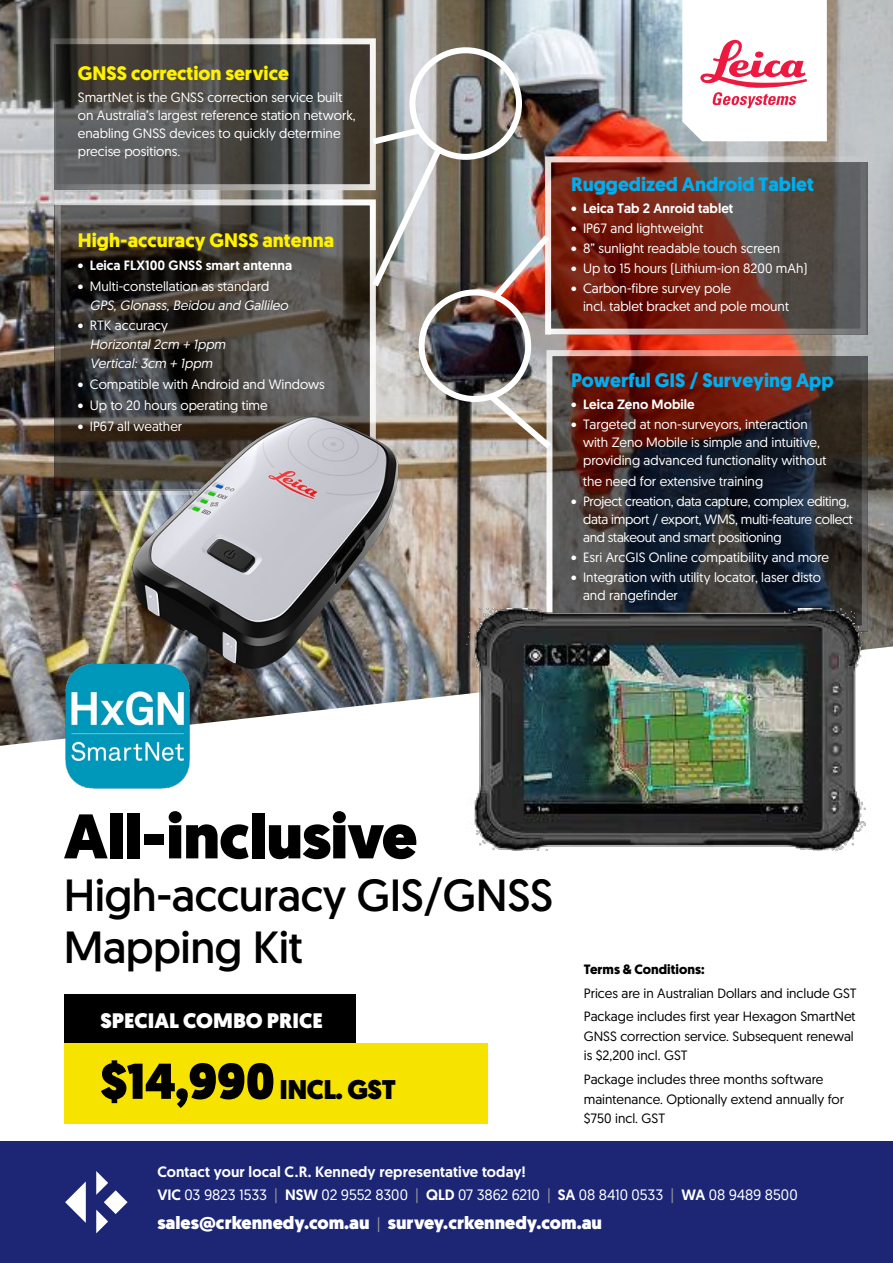
<style>
.page{position:relative;width:893px;height:1263px;background:#fff}
.page>*{position:absolute;margin:0;border:0;box-sizing:border-box;transform-origin:0 0}
.t1{font:900 62.85px "Geomanist";letter-spacing:-.01em;color:#000}
.t2{font:45px/52.3px "Geomanist";letter-spacing:-.01em;color:#000}
.t3{font:900 27px "Geomanist";letter-spacing:-.02em;color:#000}
.t4{font:900 21px "Geomanist";color:#fff}
.t5{font:700 19.5px "Geomanist";color:#00aeef}
.t6{font:700 19.5px "Geomanist";color:#fff200}
.t7{font:900 18px "Geomanist";color:#fff}
.t8{font:500 15px/22.4px "Geomanist";letter-spacing:.005em;color:#fff}
.t9{font:13.5px/18px "Geomanist";color:#fff}
.t10{font:13.5px/19.5px "Geomanist";color:#000}
.t11{font:13.5px/18px "Geomanist";letter-spacing:-.02em;color:#fff}
.t12{font:500 13.5px "Geomanist";color:#fff}
.t13{font:italic 13.5px/18.8px "Geomanist";color:#fff}
.t14{font:700 13.5px "Geomanist";color:#000}
.s1{font-size:50.25px}
.s2{font-weight:400}
.s3{font-weight:400;color:#939598}
.s4{font-weight:400;font-size:15px;color:#939598}
</style>
<div class="page">
<img style="left:0;top:0;width:893px;height:713px">
<div style="left:0;top:1142px;width:893px;height:121px;background:#1c2674"></div>
<svg style="left:682px;top:0;width:145px;height:141px"></svg>
<svg style="left:96px;top:1171px;width:32px;height:62px"></svg>
<svg style="left:65px;top:1181px;width:21px;height:42px"></svg>
<img style="left:0;top:635px;width:301px;height:154px">
<svg style="left:54px;top:205px;width:315px;height:212px"></svg>
<div style="left:409px;top:47px;width:113px;height:113px;border:6px solid #fff;border-radius:50%"></div>
<svg style="left:57px;top:45px;width:312px;height:138px"></svg>
<div style="left:55px;top:199px;width:321px;height:296px;border:6px solid #fff"></div>
<img style="left:15px;top:417px;width:470px;height:251px">
<div style="left:50px;top:38px;width:326px;height:152px;border:6px solid #fff"></div>
<svg style="left:366px;top:123px;width:80px;height:170px"></svg>
<div style="left:419px;top:289px;width:112px;height:113px;border:6px solid #fff;border-radius:50%"></div>
<svg style="left:552px;top:162px;width:316px;height:173px"></svg>
<div style="left:545px;top:156px;width:321px;height:179px;border:6px solid #fff"></div>
<svg style="left:553px;top:357px;width:308px;height:251px"></svg>
<div style="left:546px;top:350px;width:322px;height:281px;border:6px solid #fff"></div>
<img style="left:441px;top:608px;width:452px;height:243px">
<div style="left:64px;top:1043px;width:424px;height:81px;background:#f7e300"></div>
<div style="left:65px;top:994px;width:291px;height:49px;background:#000"></div>
<img style="left:488px;top:229px;width:68px;height:75px">
<svg style="left:482px;top:388px;width:76px;height:67px"></svg>
<h3 class="t6" style="left:78px;top:60px;width:213px">GNSS correction service</h3>
<p class="t9" style="left:78px;top:88px;width:279px">SmartNet is the GNSS correction service built on Australia’s largest reference station network, enabling GNSS devices to quickly determine precise positions.</p>
<h3 class="t6" style="left:78px;top:227px;width:258px">High-accuracy GNSS antenna</h3>
<p class="t12" style="left:78px;top:256px;width:216px">• Leica FLX100 GNSS smart antenna</p>
<p class="t9" style="left:78px;top:277px;width:193px">• Multi-constellation as standard</p>
<p class="t13" style="left:90px;top:295px;width:203px">GPS,Glonass,Beidou and Gallileo</p>
<p class="t9" style="left:78px;top:316px;width:92px">• RTK accuracy</p>
<p class="t13" style="left:90px;top:335px;width:140px">Horizontal2cm + 1ppm<br>Vertical:3cm + 1ppm</p>
<p class="t9" style="left:78px;top:375px;width:248px">• Compatible with Android and Windows</p>
<p class="t9" style="left:78px;top:395px;width:191px">• Up to 20 hours operating time</p>
<p class="t9" style="left:78px;top:416px;width:106px">• IP67 all weather</p>
<h3 class="t5" style="left:571px;top:171px;width:244px">Ruggedized Android Tablet</h3>
<p class="t12" style="left:571px;top:199px;width:164px">• Leica Tab 2 Anroid tablet</p>
<p class="t9" style="left:571px;top:219px;width:134px">• IP67 and lightweight</p>
<p class="t9" style="left:571px;top:239px;width:210px">• 8” sunlight readable touch screen</p>
<p class="t9" style="left:571px;top:259px;width:238px">• Up to 15 hours (Lithium-ion 8200 mAh)</p>
<p class="t9" style="left:583px;top:279px;width:207px;text-indent:-12px">• Carbon-fibre survey pole<br>incl. tablet bracket and pole mount</p>
<h3 class="t5" style="left:571px;top:367px;width:264px">Powerful GIS / Surveying App</h3>
<p class="t12" style="left:571px;top:396px;width:125px">• Leica Zeno Mobile</p>
<p class="t9" style="left:583px;top:415px;width:245px;text-indent:-12px">• Targeted at non-surveyors, interaction with Zeno Mobile is simple and intuitive, providing advanced functionality without</p>
<p class="t9" style="left:583px;top:471px;width:182px">the need for extensive training</p>
<p class="t11" style="left:583px;top:491px;width:271px;text-indent:-12px">• Project creation, data capture, complex editing, data import / export, WMS, multi-feature collect and stakeout and smart positioning</p>
<p class="t9" style="left:571px;top:548px;width:260px">• Esri ArcGIS Online compatibility and more</p>
<p class="t9" style="left:583px;top:568px;width:240px;text-indent:-12px">• Integration with utility locator, laser disto and rangefinder</p>
<h1 class="t1" style="left:64px;top:794px;width:355px">All-inclusive</h1>
<h2 class="t2" style="left:64px;top:868px;width:491px">High-accuracy GIS/GNSS<br>Mapping Kit</h2>
<h3 class="t4" style="left:100px;top:1006px;width:224px">SPECIAL COMBO PRICE</h3>
<h3 class="t3" style="left:100px;top:1071px;width:297px"><span class="s1">$14,990</span> INCL. GST</h3>
<p class="t14" style="left:584px;top:960px;width:122px">Terms &amp; Conditions:</p>
<p class="t10" style="left:584px;top:981px;width:274px;line-height:23.7px">Prices are in Australian Dollars and include GST<br>Package includes first year Hexagon SmartNet</p>
<p class="t10" style="left:584px;top:1026px;width:272px">GNSS correction service. Subsequent renewal is $2,200 incl. GST</p>
<p class="t10" style="left:584px;top:1069px;width:262px">Package includes three months software maintenance. Optionally extend annually for $750 incl. GST</p>
<p class="t8" style="left:157px;top:1161px;width:642px">Contact your local C.R. Kennedy representative today!<br>VIC <span class="s2">03 9823 1533</span> <span class="s3">|</span> NSW <span class="s2">02 9552 8300</span> <span class="s3">|</span> QLD <span class="s2">07 3862 6210</span> <span class="s3">|</span> SA <span class="s2">08 8410 0533</span> <span class="s3">|</span> WA <span class="s2">08 9489 8500</span></p>
<h3 class="t7" style="left:157px;top:1211px;width:446px">sales@crkennedy.com.au <span class="s4">|</span> survey.crkennedy.com.au</h3>
</div>
